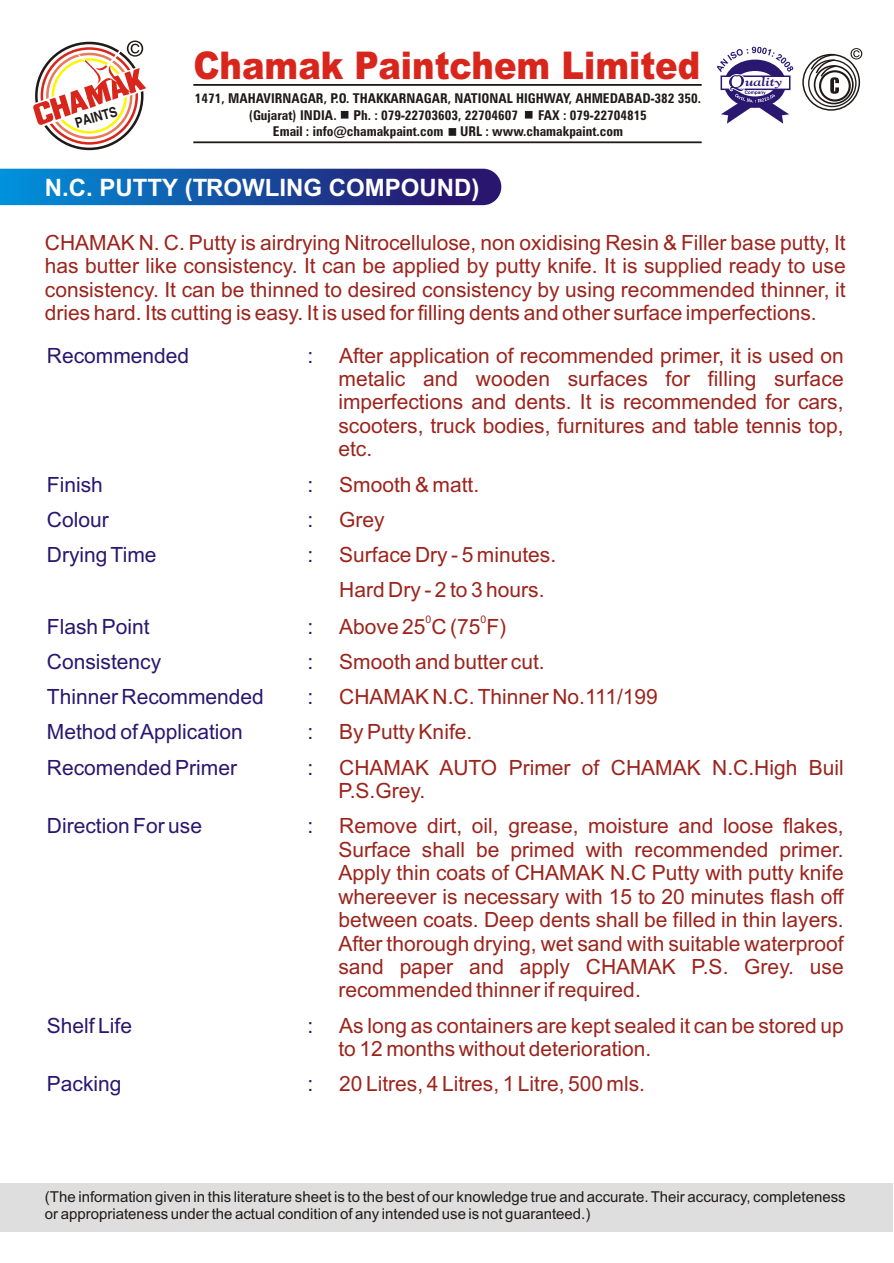
<style>
.page{position:relative;width:894px;height:1263px;background:#fff}
.page>*{position:absolute;margin:0;border:0;box-sizing:border-box;transform-origin:0 0}
.t1{font:900 38.25px "Arial";color:#d9261c;scale:.88 1}
.t2{font:700 24px "Arial";color:#fff}
.t3{font:21px/23.4px "Arial";color:#9c241c}
.t4{font:21px "Arial";color:#291770}
.t5{font:15px/16.8px "Arial";color:#1f1a17}
.t6{font:700 13.5px/16.2px "Zurich Cn BT";color:#1f1a17}
.t7{font:italic 700 12.45px "Goudy Ol St BT";color:#291770;scale:1.28 1}
.t8{font:10.5px "Arial";color:#9c241c}
</style>
<div class="page">
<svg style="left:0;top:169px;width:501px;height:36px;background:#174ea0"></svg>
<div style="left:0;top:1183px;width:893px;height:48px;background:#dedede"></div>
<hr style="left:193px;top:84px;width:509px;height:2px;background:#1f1a17">
<hr style="left:193px;top:141px;width:509px;height:2px;background:#1f1a17">
<div style="left:449px;top:128px;width:7px;height:7px;background:#1f1a17;border:1px solid #1f1a17"></div>
<div style="left:525px;top:111px;width:7px;height:7px;background:#1f1a17"></div>
<div style="left:341px;top:111px;width:7px;height:7px;background:#1f1a17;border:1px solid #1f1a17"></div>
<svg style="left:802px;top:48px;width:60px;height:63px"></svg>
<svg style="left:717px;top:47px;width:76px;height:77px"></svg>
<svg style="left:33px;top:41px;width:113px;height:109px"></svg>
<h1 class="t1" style="left:193px;top:51px;width:578px">Chamak Paintchem Limited</h1>
<p class="t6" style="left:249px;top:92px;width:454px;text-indent:-54px">1471, MAHAVIRNAGAR, P.O. THAKKARNAGAR, NATIONAL HIGHWAY, AHMEDABAD-382 350. (Gujarat) INDIA. Ph. : 079-22703603, 22704607</p>
<p class="t6" style="left:273px;top:108px;width:376px;text-indent:265px">FAX : 079-22704815<br>Email : info@chamakpaint.com URL : www.chamakpaint.com</p>
<p class="t2" style="left:45px;top:178px;width:436px">N.C. PUTTY (TROWLING COMPOUND)</p>
<p class="t7" style="left:745px;top:77px;width:30px">uality</p>
<p class="t3" style="left:45px;top:233px;width:802px;text-align:justify">CHAMAK N. C. Putty is airdrying Nitrocellulose, non oxidising Resin &amp; Filler base putty, It has butter like consistency. It can be applied by putty knife. It is supplied ready to use consistency. It can be thinned to desired consistency by using recommended thinner, it dries hard. Its cutting is easy. It is used for filling dents and other surface imperfections.</p>
<p class="t4" style="left:47px;top:347px;width:144px">Recommended</p>
<p class="t4" style="left:307px;top:347px;width:7px">:</p>
<p class="t4" style="left:47px;top:476px;width:58px">Finish</p>
<p class="t4" style="left:307px;top:476px;width:7px">:</p>
<p class="t4" style="left:47px;top:511px;width:63px">Colour</p>
<p class="t4" style="left:307px;top:511px;width:7px">:</p>
<p class="t4" style="left:47px;top:547px;width:111px">Drying Time</p>
<p class="t4" style="left:307px;top:547px;width:7px">:</p>
<p class="t4" style="left:47px;top:619px;width:104px">Flash Point</p>
<p class="t4" style="left:307px;top:619px;width:7px">:</p>
<p class="t4" style="left:47px;top:654px;width:116px">Consistency</p>
<p class="t4" style="left:307px;top:654px;width:7px">:</p>
<p class="t4" style="left:47px;top:689px;width:219px">Thinner Recommended</p>
<p class="t4" style="left:307px;top:689px;width:7px">:</p>
<p class="t4" style="left:47px;top:724px;width:198px">Method of Application</p>
<p class="t4" style="left:307px;top:724px;width:7px">:</p>
<p class="t4" style="left:47px;top:759px;width:192px">Recomended Primer</p>
<p class="t4" style="left:307px;top:759px;width:7px">:</p>
<p class="t4" style="left:47px;top:818px;width:157px">Direction For use</p>
<p class="t4" style="left:307px;top:818px;width:7px">:</p>
<p class="t4" style="left:47px;top:1017px;width:87px">Shelf Life</p>
<p class="t4" style="left:307px;top:1017px;width:7px">:</p>
<p class="t4" style="left:47px;top:1076px;width:76px">Packing</p>
<p class="t4" style="left:307px;top:1076px;width:7px">:</p>
<p class="t3" style="left:338px;top:345px;width:507px;text-align:justify">After application of recommended primer, it is used on metalic and wooden surfaces for filling surface imperfections and dents. It is recommended for cars, scooters, truck bodies, furnitures and table tennis top, etc.</p>
<p class="t3" style="left:339px;top:469px;width:218px;line-height:35.2px">Smooth &amp; matt.<br>Grey<br>Surface Dry - 5 minutes.<br>Hard Dry - 2 to 3 hours.</p>
<p class="t8" style="left:426px;top:616px;width:7px">0</p>
<p class="t8" style="left:481px;top:616px;width:7px">0</p>
<p class="t3" style="left:339px;top:611px;width:506px;line-height:35.2px">Above 25 C (75 F)<br>Smooth and butter cut.<br>CHAMAK N.C. Thinner No.111/199<br>By Putty Knife.<br>CHAMAK AUTO Primer of CHAMAK N.C.High Buil</p>
<p class="t3" style="left:338px;top:775px;width:507px;line-height:35.2px">P.S.Grey.<br>Remove dirt, oil, grease, moisture and loose flakes,</p>
<p class="t3" style="left:338px;top:840px;width:507px;text-align:justify">Surface shall be primed with recommended primer.<br>Apply thin coats of CHAMAK N.C Putty with putty knife whereever is necessary with 15 to 20 minutes flash off between coats. Deep dents shall be filled in thin layers.<br>After thorough drying, wet sand with suitable waterproof sand paper and apply CHAMAK P.S. Grey. use recommended thinner if required.</p>
<p class="t3" style="left:338px;top:1016px;width:507px">As long as containers are kept sealed it can be stored up to 12 months without deterioration.</p>
<p class="t3" style="left:339px;top:1074px;width:307px">20 Litres, 4 Litres, 1 Litre, 500 mls.</p>
<p class="t5" style="left:45px;top:1190px;width:802px">(The information given in this literature sheet is to the best of our knowledge true and accurate. Their accuracy, completeness or appropriateness under the actual condition of any intended use is not guaranteed.)</p>
</div>
